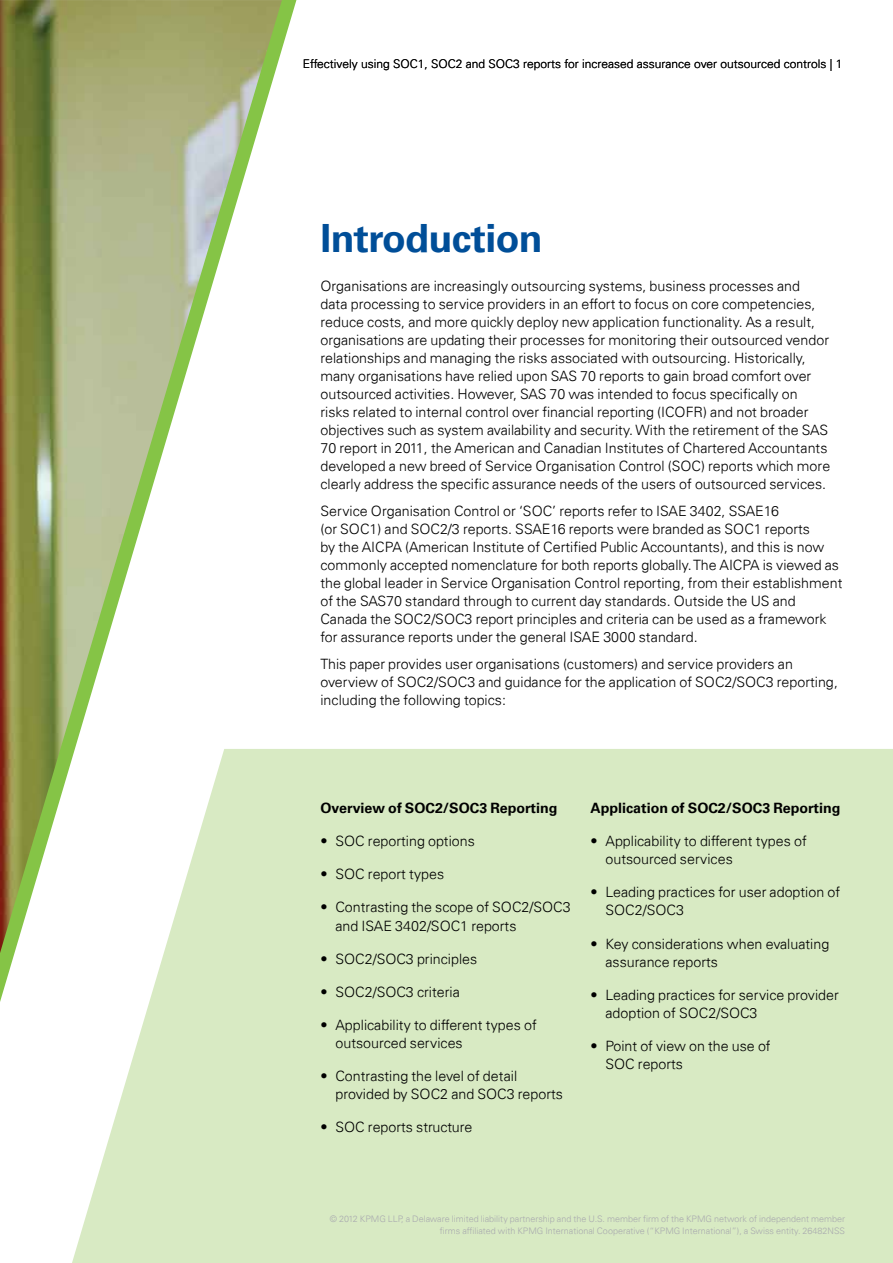
<style>
.page{position:relative;width:893px;height:1263px;background:#fff}
.page>*{position:absolute;margin:0;border:0;box-sizing:border-box;transform-origin:0 0}
.Heading_26pt{font:700 39px "Univers 65";letter-spacing:-.015em;color:#004e98}
.Bodycopy_9_5pt{font:300 14.25px/18px "Univers 45";color:#000}
.Bullets_9_5pt{font:300 14.25px/18px "Univers 45";color:#000}
.Sub-heading_9_5pt{font:700 14.25px "Univers 65";color:#000}
.t1{font:300 12px "Univers 45";color:#000}
.Legal_6pt{font:300 9px/12px "Univers 45";color:#a9aaaf;text-align:right}
</style>
<div class="page">
<div style="left:72px;top:749px;width:821px;height:514px;background:#d8eac3"></div>
<svg style="left:0;top:0;width:297px;height:1002px"></svg>
<p class="t1" style="left:303px;top:56px;width:541px">Effectively using SOC1, SOC2 and SOC3 reports for increased assurance over outsourced controls | 1</p>
<p class="Heading_26pt" style="left:320px;top:216px;width:224px">Introduction</p>
<p class="Bodycopy_9_5pt" style="left:320px;top:277px;width:511px">Organisations are increasingly outsourcing systems, business processes and data processing to service providers in an effort to focus on core competencies, reduce costs, and more quickly deploy new application functionality. As a result, organisations are updating their processes for monitoring their outsourced vendor relationships and managing the risks associated with outsourcing. Historically, many organisations have relied upon SAS 70 reports to gain broad comfort over outsourced activities. However, SAS 70 was intended to focus specifically on risks related to internal control over financial reporting (ICOFR) and not broader objectives such as system availability and security. With the retirement of the SAS 70 report in 2011, the American and Canadian Institutes of Chartered Accountants developed a new breed of Service Organisation Control (SOC) reports which more clearly address the specific assurance needs of the users of outsourced services.</p>
<p class="Bodycopy_9_5pt" style="left:320px;top:502px;width:523px">Service Organisation Control or ‘SOC’ reports refer to ISAE 3402, SSAE16<br>(or SOC1) and SOC2/3 reports. SSAE16 reports were branded as SOC1 reports<br>by the AICPA (American Institute of Certified Public Accountants), and this is now commonly accepted nomenclature for both reports globally. The AICPA is viewed as the global leader in Service Organisation Control reporting, from their establishment of the SAS70 standard through to current day standards. Outside the US and Canada the SOC2/SOC3 report principles and criteria can be used as a framework for assurance reports under the general ISAE 3000 standard.</p>
<p class="Bodycopy_9_5pt" style="left:320px;top:655px;width:519px">This paper provides user organisations (customers) and service providers an overview of SOC2/SOC3 and guidance for the application of SOC2/SOC3 reporting, including the following topics:</p>
<p class="Sub-heading_9_5pt" style="left:320px;top:800px;width:238px">Overview of SOC2/SOC3 Reporting</p>
<p class="Bullets_9_5pt" style="left:320px;top:832px;width:156px">• SOC reporting options</p>
<p class="Bullets_9_5pt" style="left:320px;top:865px;width:125px">• SOC report types</p>
<p class="Bullets_9_5pt" style="left:335px;top:898px;width:237px;text-indent:-15px">• Contrasting the scope of SOC2/SOC3 and ISAE 3402/SOC1 reports</p>
<p class="Bullets_9_5pt" style="left:320px;top:949px;width:158px">• SOC2/SOC3 principles</p>
<p class="Bullets_9_5pt" style="left:320px;top:982px;width:141px">• SOC2/SOC3 criteria</p>
<p class="Bullets_9_5pt" style="left:335px;top:1015px;width:203px;text-indent:-15px">• Applicability to different types of outsourced services</p>
<p class="Bullets_9_5pt" style="left:335px;top:1066px;width:229px;text-indent:-15px">• Contrasting the level of detail provided by SOC2 and SOC3 reports</p>
<p class="Bullets_9_5pt" style="left:320px;top:1117px;width:154px">• SOC reports structure</p>
<p class="Sub-heading_9_5pt" style="left:590px;top:800px;width:251px">Application of SOC2/SOC3 Reporting</p>
<p class="Bullets_9_5pt" style="left:605px;top:832px;width:203px;text-indent:-15px">• Applicability to different types of outsourced services</p>
<p class="Bullets_9_5pt" style="left:605px;top:883px;width:236px;text-indent:-15px">• Leading practices for user adoption of<br>SOC2/SOC3</p>
<p class="Bullets_9_5pt" style="left:605px;top:934px;width:225px;text-indent:-15px">• Key considerations when evaluating assurance reports</p>
<p class="Bullets_9_5pt" style="left:605px;top:985px;width:235px;text-indent:-15px">• Leading practices for service provider adoption of SOC2/SOC3</p>
<p class="Bullets_9_5pt" style="left:605px;top:1036px;width:167px;text-indent:-15px">• Point of view on the use of<br>SOC reports</p>
<p class="Legal_6pt" style="left:330px;top:1212px;width:517px">© 2012 KPMG LLP, a Delaware limited liability partnership and the U.S. member firm of the KPMG network of independent member firms affiliated with KPMG International Cooperative (“KPMG International”), a Swiss entity. 26482NSS</p>
</div>
